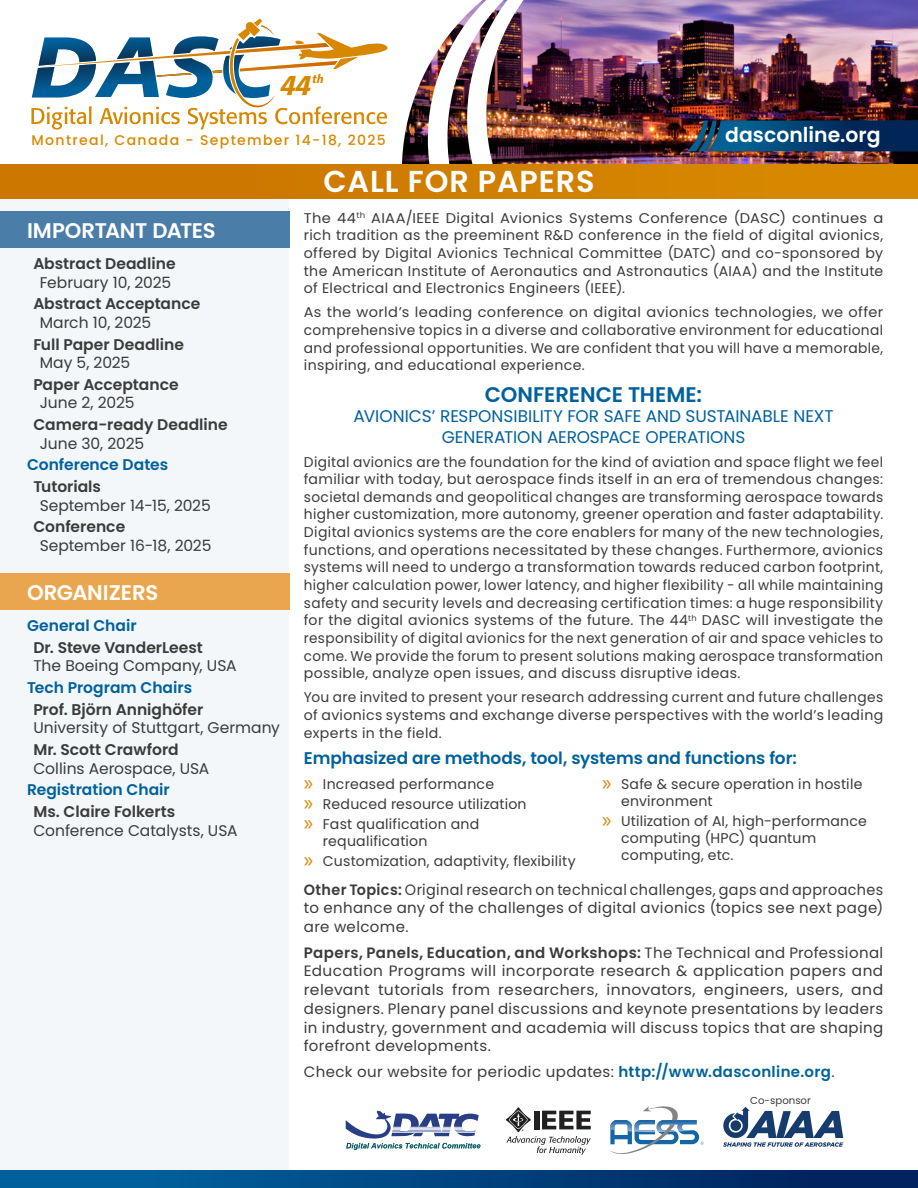
<style>
.page{position:relative;width:918px;height:1188px;background:#fff}
.page>*{position:absolute;margin:0;border:0;box-sizing:border-box;transform-origin:0 0}
.t1{font:600 30.3px "Poppins";letter-spacing:.03em;color:#fff}
.t2{font:italic 500 28.05px "Formata";color:#d78800}
.t3{font:600 21.15px "Poppins";letter-spacing:-.015em;color:#fff}
.t4{font:600 21.15px "Poppins";color:#00619c}
.t5{font:600 20.4px "Poppins";color:#fff}
.t6{font:16.95px/20.2px "Poppins";letter-spacing:-.005em;color:#00619c;text-align:center}
.t7{font:600 16.95px "Poppins";letter-spacing:-.005em;color:#00619c}
.t8{font:15.45px/18.6px "Poppins";color:#3a3b3a}
.t9{font:600 15.45px "Poppins";color:#3a3b3a}
.t10{font:600 15.45px "Poppins";color:#00619c}
.t11{font:15px/18.8px "Poppins";letter-spacing:.025em;color:#3a3b3a;text-align:justify}
.t12{font:15px/18.8px "Poppins";letter-spacing:.025em;color:#3a3b3a;text-align:justify;scale:.96 1}
.t13{font:14.1px/17.7px "Poppins";letter-spacing:.02em;color:#3a3b3a;text-align:justify}
.t14{font:14.1px/17.7px "Poppins";letter-spacing:.02em;color:#3a3b3a;text-align:justify;scale:1.04 1}
.t15{font:500 14.1px "Poppins";letter-spacing:.095em;color:#d78800}
.t16{font:italic 500 11.55px "Formata";color:#d78800}
.t17{font:10.2px "Poppins";color:#3a3b3a}
.s1{font-weight:600}
.s2{font-family:"Myriad Pro";font-size:22.65px;color:#d78800}
.s3{font-weight:600;color:#016395}
</style>
<div class="page">
<img style="left:715px;top:0;width:203px;height:164px">
<img style="left:613px;top:0;width:102px;height:164px">
<img style="left:259px;top:0;width:354px;height:248px">
<div style="left:0;top:174px;width:289px;height:1000px;background:#f3f7fa"></div>
<div style="left:0;top:211px;width:289px;height:36px;background:#4a7da8"></div>
<div style="left:0;top:573px;width:289px;height:36px;background:#eaa64e"></div>
<div style="left:0;top:164px;width:918px;height:35px;background:#d07e00"></div>
<div style="left:0;top:1171px;width:918px;height:17px;background:linear-gradient(to right,#0069a4,#001f5a)"></div>
<svg style="left:687px;top:121px;width:231px;height:30px;background:#093f6b"></svg>
<svg style="left:31px;top:19px;width:357px;height:111px"></svg>
<svg style="left:610px;top:1106px;width:94px;height:48px"></svg>
<svg style="left:723px;top:1107px;width:120px;height:40px"></svg>
<svg style="left:506px;top:1107px;width:85px;height:48px"></svg>
<svg style="left:346px;top:1110px;width:134px;height:40px"></svg>
<p class="t2" style="left:280px;top:68px;width:33px">44</p>
<p class="t16" style="left:313px;top:71px;width:13px">th</p>
<p class="t15" style="left:32px;top:132px;width:356px">Montreal, Canada - September 14-18, 2025</p>
<p class="t1" style="left:323px;top:164px;width:273px">CALL FOR PAPERS</p>
<p class="t5" style="left:725px;top:123px;width:157px">dasconline.org</p>
<p class="t3" style="left:27px;top:218px;width:190px">IMPORTANT DATES</p>
<p class="t9" style="left:33px;top:255px;width:144px">Abstract Deadline</p>
<p class="t8" style="left:40px;top:273px;width:133px">February 10, 2025</p>
<p class="t9" style="left:33px;top:295px;width:169px">Abstract Acceptance</p>
<p class="t8" style="left:40px;top:313px;width:113px">March 10, 2025</p>
<p class="t9" style="left:33px;top:335px;width:152px">Full Paper Deadline</p>
<p class="t8" style="left:40px;top:354px;width:92px">May 5, 2025</p>
<p class="t9" style="left:33px;top:375px;width:147px">Paper Acceptance</p>
<p class="t8" style="left:40px;top:394px;width:96px">June 2, 2025</p>
<p class="t9" style="left:33px;top:416px;width:196px">Camera-ready Deadline</p>
<p class="t8" style="left:40px;top:434px;width:106px">June 30, 2025</p>
<p class="t10" style="left:27px;top:456px;width:143px">Conference Dates</p>
<p class="t9" style="left:33px;top:478px;width:69px">Tutorials</p>
<p class="t8" style="left:40px;top:496px;width:173px">September 14-15, 2025</p>
<p class="t9" style="left:33px;top:518px;width:93px">Conference</p>
<p class="t8" style="left:40px;top:536px;width:173px">September 16-18, 2025</p>
<p class="t3" style="left:27px;top:580px;width:133px">ORGANIZERS</p>
<p class="t10" style="left:27px;top:617px;width:111px">General Chair</p>
<p class="t8" style="left:33px;top:638px;width:205px"><span class="s1">Dr. Steve VanderLeest<br></span>The Boeing Company, USA</p>
<p class="t10" style="left:27px;top:679px;width:167px">Tech Program Chairs</p>
<p class="t8" style="left:33px;top:700px;width:248px"><span class="s1">Prof. Björn Annighöfer<br></span>University of Stuttgart, Germany</p>
<p class="t8" style="left:33px;top:741px;width:178px"><span class="s1">Mr. Scott Crawford<br></span>Collins Aerospace, USA</p>
<p class="t10" style="left:27px;top:781px;width:144px">Registration Chair</p>
<p class="t8" style="left:33px;top:802px;width:206px"><span class="s1">Ms. Claire Folkerts<br></span>Conference Catalysts, USA</p>
<p class="t14" style="left:304px;top:209px;width:559px">The 44<sup>th</sup> AIAA/IEEE Digital Avionics Systems Conference (DASC) continues a rich tradition as the preeminent R&amp;D conference in the field of digital avionics, offered by Digital Avionics Technical Committee (DATC) and co-sponsored by the American Institute of Aeronautics and Astronautics (AIAA) and the Institute of Electrical and Electronics Engineers (IEEE).</p>
<p class="t13" style="left:304px;top:304px;width:581px">As the world’s leading conference on digital avionics technologies, we offer comprehensive topics in a diverse and collaborative environment for educational and professional opportunities. We are confident that you will have a memorable, inspiring, and educational experience.</p>
<p class="t4" style="left:485px;top:382px;width:219px">CONFERENCE THEME:</p>
<p class="t6" style="left:354px;top:406px;width:482px">AVIONICS’ RESPONSIBILITY FOR SAFE AND SUSTAINABLE NEXT<br>GENERATION AEROSPACE OPERATIONS</p>
<p class="t13" style="left:304px;top:453px;width:581px">Digital avionics are the foundation for the kind of aviation and space flight we feel familiar with today, but aerospace finds itself in an era of tremendous changes: societal demands and geopolitical changes are transforming aerospace towards higher customization, more autonomy, greener operation and faster adaptability.<br>Digital avionics systems are the core enablers for many of the new technologies, functions, and operations necessitated by these changes. Furthermore, avionics systems will need to undergo a transformation towards reduced carbon footprint, higher calculation power, lower latency, and higher flexibility - all while maintaining safety and security levels and decreasing certification times: a huge responsibility for the digital avionics systems of the future. The 44<sup>th</sup> DASC will investigate the responsibility of digital avionics for the next generation of air and space vehicles to come. We provide the forum to present solutions making aerospace transformation possible, analyze open issues, and discuss disruptive ideas.</p>
<p class="t13" style="left:304px;top:689px;width:581px">You are invited to present your research addressing current and future challenges of avionics systems and exchange diverse perspectives with the world’s leading experts in the field.</p>
<p class="t7" style="left:304px;top:748px;width:495px">Emphasized are methods, tool, systems and functions for:</p>
<p class="t13" style="left:304px;top:775px;width:192px"><span class="s2">»</span> Increased performance</p>
<p class="t13" style="left:304px;top:795px;width:224px"><span class="s2">»</span> Reduced resource utilization</p>
<p class="t13" style="left:323px;top:815px;width:158px;line-height:17px;text-indent:-19px"><span class="s2">»</span> Fast qualification and requalification</p>
<p class="t13" style="left:304px;top:852px;width:273px"><span class="s2">»</span> Customization, adaptivity, flexibility</p>
<p class="t13" style="left:621px;top:775px;width:243px;line-height:17px;text-indent:-19px"><span class="s2">»</span> Safe &amp; secure operation in hostile environment</p>
<p class="t13" style="left:621px;top:812px;width:247px;line-height:17px;text-align:left;text-indent:-19px"><span class="s2">»</span> Utilization of AI, high-performance computing (HPC) quantum computing, etc.</p>
<p class="t12" style="left:304px;top:880px;width:605px"><span class="s1">Other Topics:</span> Original research on technical challenges, gaps and approaches to enhance any of the challenges of digital avionics (topics see next page) are welcome.</p>
<p class="t11" style="left:304px;top:943px;width:581px"><span class="s1">Papers, Panels, Education, and Workshops:</span> The Technical and Professional Education Programs will incorporate research &amp; application papers and relevant tutorials from researchers, innovators, engineers, users, and designers. Plenary panel discussions and keynote presentations by leaders in industry, government and academia will discuss topics that are shaping forefront developments.</p>
<p class="t11" style="left:304px;top:1062px;width:532px">Check our website for periodic updates: <span class="s3">http://www.dasconline.org</span>.</p>
<p class="t17" style="left:750px;top:1094px;width:62px">Co-sponsor</p>
</div>
